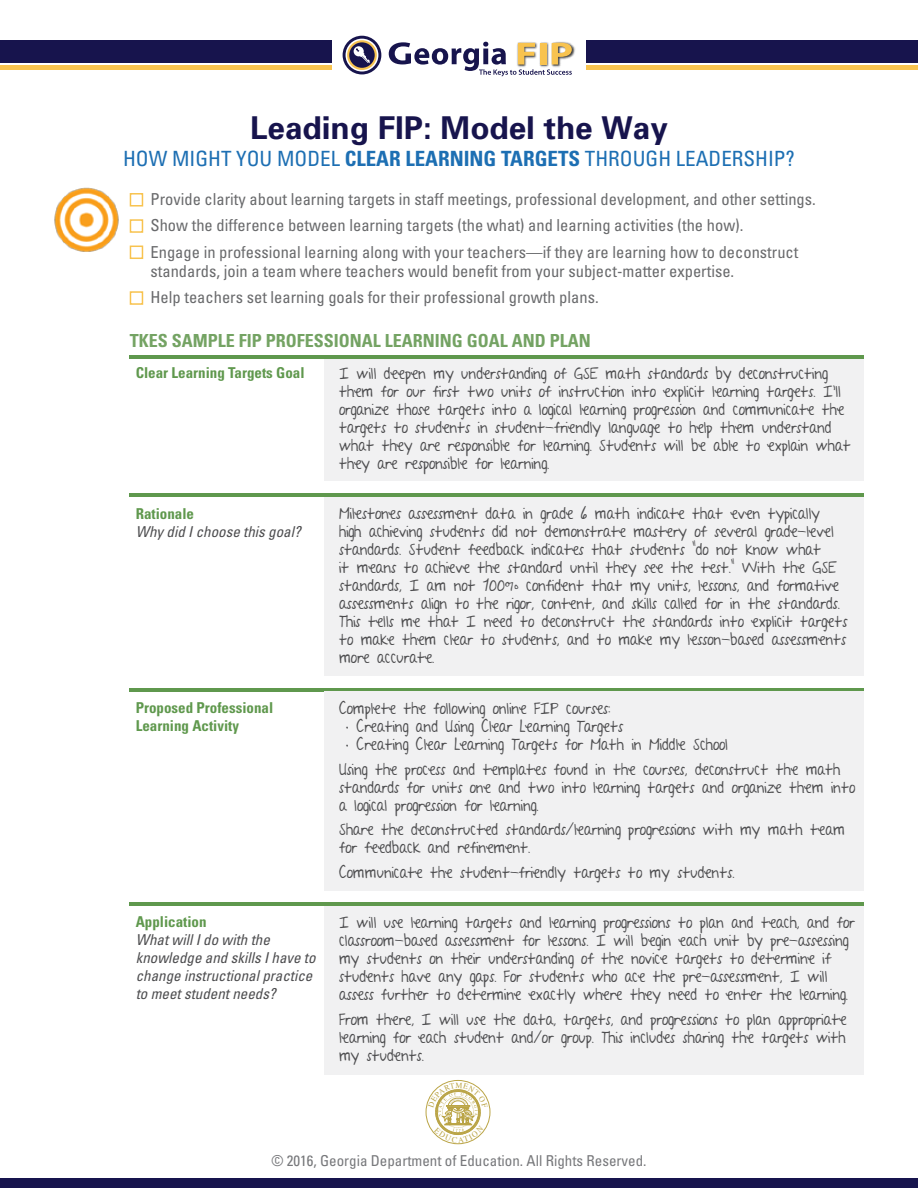
<style>
.page{position:relative;width:918px;height:1188px;background:#fff}
.page>*{position:absolute;margin:0;border:0;box-sizing:border-box;transform-origin:0 0}
.t1{font:700 31.5px "Univers";color:#17144d}
.t2{font:condensed 21px "Univers";color:#1d6fb3}
.t3{font:700 condensed 18px "Univers";color:#74a363}
.t4{font:condensed 16.5px/26.2px "Univers";color:#696a6c}
.t5{font:15px/18px "A Year Without Rain";color:#4d4d4f}
.t6{font:italic condensed 15px/18px "Univers";color:#4d4d4f}
.t7{font:700 condensed 15px/18px "Univers";color:#5f984d}
.t8{font:condensed 15px "Univers";color:#77787b}
.s1{font-weight:700}
</style>
<div class="page">
<div style="left:324px;top:357px;width:540px;height:124px;background:#f1f1f2"></div>
<hr style="left:130px;top:355px;width:734px;height:3px;background:#5f984d">
<hr style="left:130px;top:494px;width:734px;height:3px;background:#5f984d">
<hr style="left:130px;top:688px;width:734px;height:3px;background:#5f984d">
<hr style="left:130px;top:903px;width:734px;height:3px;background:#5f984d">
<div style="left:324px;top:497px;width:540px;height:179px;background:#f1f1f2"></div>
<div style="left:324px;top:691px;width:540px;height:200px;background:#f1f1f2"></div>
<div style="left:324px;top:906px;width:540px;height:168px;background:#f1f1f2"></div>
<div style="left:0;top:40px;width:332px;height:23px;background:#17144d"></div>
<div style="left:586px;top:40px;width:332px;height:23px;background:#17144d"></div>
<div style="left:0;top:1178px;width:918px;height:10px;background:#17144d"></div>
<div style="left:0;top:65px;width:332px;height:5px;background:#f8c34f"></div>
<div style="left:586px;top:65px;width:332px;height:5px;background:#f8c34f"></div>
<div style="left:130px;top:193px;width:13px;height:14px;background:#fff;border:2px solid #f8c34f"></div>
<div style="left:130px;top:219px;width:13px;height:14px;background:#fff;border:2px solid #f8c34f"></div>
<div style="left:130px;top:246px;width:13px;height:13px;background:#fff;border:2px solid #f8c34f"></div>
<div style="left:130px;top:291px;width:13px;height:14px;background:#fff;border:2px solid #f8c34f"></div>
<div style="left:426px;top:1080px;width:64px;height:64px;border:1px solid #baa445;border-radius:50%"></div>
<img style="left:559px;top:41px;width:16px;height:16px">
<svg style="left:343px;top:36px;width:38px;height:38px"></svg>
<svg style="left:389px;top:42px;width:183px;height:34px"></svg>
<img style="left:54px;top:187px;width:65px;height:65px">
<svg style="left:428px;top:1083px;width:60px;height:60px"></svg>
<h1 class="t1" style="left:250px;top:109px;width:419px">Leading FIP: Model the Way</h1>
<h2 class="t2" style="left:123px;top:145px;width:673px">HOW MIGHT YOU MODEL <span class="s1">CLEAR LEARNING TARGETS</span> THROUGH LEADERSHIP?</h2>
<p class="t4" style="left:151px;top:186px;width:667px">Provide clarity about learning targets in staff meetings, professional development, and other settings.<br>Show the difference between learning targets (the what) and learning activities (the how).<br>Engage in professional learning along with your teachers—if they are learning how to deconstruct</p>
<p class="t4" style="left:151px;top:258px;width:585px">standards, join a team where teachers would benefit from your subject-matter expertise.<br>Help teachers set learning goals for their professional growth plans.</p>
<p class="t3" style="left:130px;top:330px;width:463px">TKES SAMPLE FIP PROFESSIONAL LEARNING GOAL AND PLAN</p>
<p class="t7" style="left:136px;top:364px;width:170px">Clear Learning Targets Goal</p>
<p class="t5" style="left:339px;top:365px;width:513px">I will deepen my understanding of GSE math standards by deconstructing them for our first two units of instruction into explicit learning targets. I’ll organize those targets into a logical learning progression and communicate the targets to students in student-friendly language to help them understand what they are responsible for learning. Students will be able to explain what they are responsible for learning.</p>
<p class="t7" style="left:136px;top:504px;width:60px">Rationale</p>
<p class="t6" style="left:136px;top:522px;width:166px">Why did I choose this goal?</p>
<p class="t5" style="left:339px;top:505px;width:510px">Milestones assessment data in grade 6 math indicate that even typically<br>high achieving students did not demonstrate mastery of several grade-level standards. Student feedback indicates that students “do not know what<br>it means to achieve the standard until they see the test.” With the GSE standards, I am not 100% confident that my units, lessons, and formative assessments align to the rigor, content, and skills called for in the standards.<br>This tells me that I need to deconstruct the standards into explicit targets to make them clear to students, and to make my lesson-based assessments more accurate.</p>
<p class="t7" style="left:136px;top:698px;width:139px">Proposed Professional<br>Learning Activity</p>
<p class="t5" style="left:339px;top:700px;width:273px">Complete the following online FIP courses:</p>
<p class="t5" style="left:346px;top:718px;width:279px">• Creating and Using Clear Learning Targets</p>
<p class="t5" style="left:339px;top:732px;width:503px;line-height:24.8px;text-indent:7px">• Creating Clear Learning Targets for Math in Middle School<br>Using the process and templates found in the courses, deconstruct the math</p>
<p class="t5" style="left:339px;top:778px;width:518px">standards for units one and two into learning targets and organize them into a logical progression for learning.</p>
<p class="t5" style="left:339px;top:821px;width:507px">Share the deconstructed standards/learning progressions with my math team for feedback and refinement.</p>
<p class="t5" style="left:339px;top:864px;width:397px">Communicate the student-friendly targets to my students.</p>
<p class="t7" style="left:136px;top:913px;width:72px">Application</p>
<p class="t6" style="left:136px;top:931px;width:181px">What will I do with the knowledge and skills I have to change instructional practice to meet student needs?</p>
<p class="t5" style="left:339px;top:914px;width:517px">I will use learning targets and learning progressions to plan and teach, and for classroom-based assessment for lessons. I will begin each unit by pre-assessing my students on their understanding of the novice targets to determine if students have any gaps. For students who ace the pre-assessment, I will assess further to determine exactly where they need to enter the learning.</p>
<p class="t5" style="left:339px;top:1011px;width:509px;text-align:justify">From there, I will use the data, targets, and progressions to plan appropriate learning for each student and/or group. This includes sharing the targets with my students.</p>
<p class="t8" style="left:271px;top:1151px;width:377px">© 2016, Georgia Department of Education. All Rights Reserved.</p>
</div>
